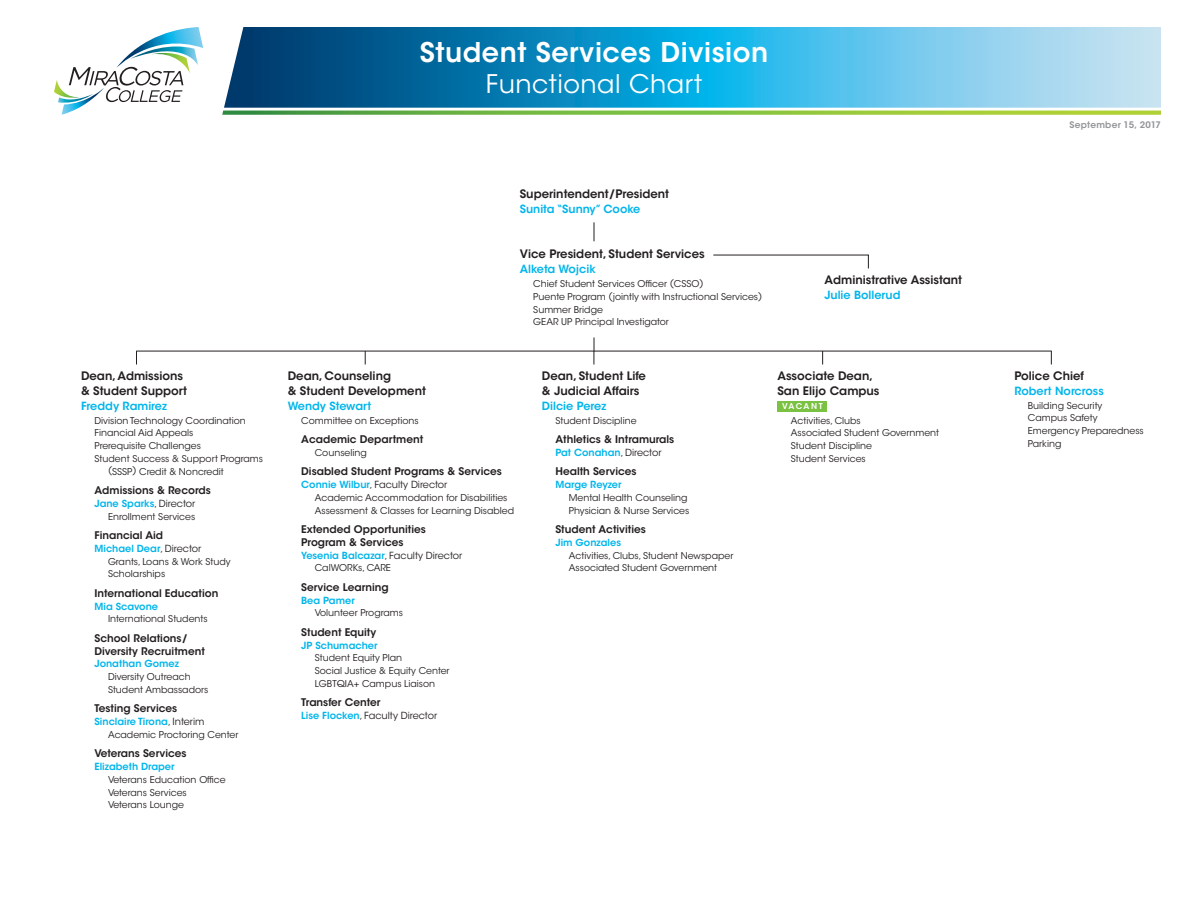
<style>
.page{position:relative;width:1188px;height:918px;background:#fff}
.page>*{position:absolute;margin:0;border:0;box-sizing:border-box;transform-origin:0 0}
.Headline_1{font:600 27px "ITC Avant Garde Std";letter-spacing:.02em;color:#fff}
.Headline_2{font:25.5px "ITC Avant Garde Std";letter-spacing:.02em;color:#fff}
.Subhead_2{font:600 11.7px/15px "ITC Avant Garde Std";color:#231f20}
.Name_Large{font:600 11.25px "ITC Avant Garde Std";color:#02b5eb}
.Name_Large_-_Center{font:600 11.25px "ITC Avant Garde Std";color:#02b5eb}
.Dept_Bold{font:600 10.5px/12.8px "ITC Avant Garde Std";color:#231f20}
.Name_Small{font:600 9.75px "ITC Avant Garde Std";color:#02b5eb}
.Name_Small-2{font:9.75px "ITC Avant Garde Std";color:#231f20}
.Indent_1{font:9.3px/12.8px "ITC Avant Garde Std";color:#231f20}
.Body{font:600 9px "ITC Avant Garde Std";letter-spacing:.025em;color:#939598}
.t1{font:600 7.95px "ITC Avant Garde Std";letter-spacing:.15em;color:#fff}
.s1{font-weight:400;color:#231f20}
.s2{font-weight:600;color:#02b5eb}
</style>
<div class="page">
<svg style="left:224px;top:27px;width:937px;height:81px;background:#3d9fca"></svg>
<svg style="left:222px;top:111px;width:939px;height:4px;background:#87c049"></svg>
<hr style="left:136px;top:351px;width:916px;height:1px;background:#231f20">
<svg style="left:136px;top:352px;width:1px;height:12px"></svg>
<svg style="left:365px;top:351px;width:1px;height:13px"></svg>
<svg style="left:594px;top:338px;width:1px;height:26px"></svg>
<svg style="left:822px;top:351px;width:1px;height:13px"></svg>
<div style="left:777px;top:401px;width:50px;height:11px;background:#7bc142"></div>
<svg style="left:594px;top:222px;width:1px;height:19px"></svg>
<svg style="left:1051px;top:351px;width:1px;height:13px"></svg>
<svg style="left:713px;top:254px;width:156px;height:15px"></svg>
<svg style="left:54px;top:27px;width:149px;height:88px"></svg>
<p class="Headline_1" style="left:420px;top:35px;width:350px">Student Services Division</p>
<p class="Headline_2" style="left:486px;top:68px;width:218px">Functional Chart</p>
<p class="Subhead_2" style="left:81px;top:368px;width:108px">Dean, Admissions &amp; Student Support</p>
<p class="Name_Large" style="left:81px;top:399px;width:88px">Freddy Ramirez</p>
<p class="Indent_1" style="left:95px;top:414px;width:153px">Division Technology Coordination</p>
<p class="Indent_1" style="left:95px;top:427px;width:101px">Financial Aid Appeals</p>
<p class="Indent_1" style="left:95px;top:439px;width:108px">Prerequisite Challenges</p>
<p class="Indent_1" style="left:108px;top:452px;width:157px;text-indent:-14px">Student Success &amp; Support Programs (SSSP) Credit &amp; Noncredit</p>
<p class="Dept_Bold" style="left:95px;top:484px;width:118px">Admissions &amp; Records</p>
<p class="Name_Small" style="left:95px;top:497px;width:102px">Jane Sparks<span class="s1">, Director</span></p>
<p class="Indent_1" style="left:108px;top:510px;width:89px">Enrollment Services</p>
<p class="Dept_Bold" style="left:95px;top:529px;width:70px">Financial Aid</p>
<p class="Name_Small" style="left:95px;top:542px;width:108px">Michael Dear<span class="s1">, Director</span></p>
<p class="Indent_1" style="left:108px;top:555px;width:124px">Grants, Loans &amp; Work Study</p>
<p class="Indent_1" style="left:108px;top:568px;width:59px">Scholarships</p>
<p class="Dept_Bold" style="left:95px;top:587px;width:125px">International Education</p>
<p class="Name_Small" style="left:95px;top:600px;width:65px">Mia Scavone</p>
<p class="Indent_1" style="left:108px;top:613px;width:101px">International Students</p>
<p class="Dept_Bold" style="left:95px;top:632px;width:112px">School Relations/<br>Diversity Recruitment</p>
<p class="Name_Small" style="left:95px;top:658px;width:86px">Jonathan Gomez</p>
<p class="Indent_1" style="left:108px;top:670px;width:84px">Diversity Outreach</p>
<p class="Indent_1" style="left:108px;top:683px;width:102px">Student Ambassadors</p>
<p class="Dept_Bold" style="left:95px;top:702px;width:84px">Testing Services</p>
<p class="Name_Small" style="left:95px;top:715px;width:111px">Sinclaire Tirona<span class="s1">, Interim</span></p>
<p class="Indent_1" style="left:108px;top:728px;width:132px">Academic Proctoring Center</p>
<p class="Dept_Bold" style="left:95px;top:747px;width:94px">Veterans Services</p>
<p class="Name_Small" style="left:95px;top:760px;width:82px">Elizabeth Draper</p>
<p class="Indent_1" style="left:108px;top:773px;width:119px">Veterans Education Office</p>
<p class="Indent_1" style="left:108px;top:786px;width:80px">Veterans Services</p>
<p class="Indent_1" style="left:108px;top:799px;width:78px">Veterans Lounge</p>
<p class="Subhead_2" style="left:520px;top:186px;width:151px">Superintendent/President</p>
<p class="Name_Large" style="left:520px;top:201px;width:122px">Sunita “Sunny” Cooke</p>
<p class="Subhead_2" style="left:520px;top:247px;width:186px">Vice President, Student Services</p>
<p class="Name_Large" style="left:520px;top:262px;width:77px">Alketa Wojcik</p>
<p class="Indent_1" style="left:533px;top:277px;width:172px">Chief Student Services Officer (CSSO)</p>
<p class="Indent_1" style="left:533px;top:290px;width:230px">Puente Program (jointly with Instructional Services)</p>
<p class="Indent_1" style="left:533px;top:303px;width:71px">Summer Bridge</p>
<p class="Indent_1" style="left:533px;top:316px;width:137px">GEAR UP Principal Investigator</p>
<p class="Subhead_2" style="left:825px;top:272px;width:139px">Administrative Assistant</p>
<p class="Name_Large_-_Center" style="left:825px;top:288px;width:78px">Julie Bollerud</p>
<p class="Subhead_2" style="left:288px;top:368px;width:140px">Dean, Counseling<br>&amp; Student Development</p>
<p class="Name_Large" style="left:288px;top:399px;width:85px">Wendy Stewart</p>
<p class="Indent_1" style="left:301px;top:414px;width:119px">Committee on Exceptions</p>
<p class="Dept_Bold" style="left:301px;top:433px;width:124px">Academic Department</p>
<p class="Indent_1" style="left:315px;top:446px;width:54px">Counseling</p>
<p class="Dept_Bold" style="left:301px;top:465px;width:202px">Disabled Student Programs &amp; Services</p>
<p class="Name_Small-2" style="left:301px;top:479px;width:148px"><span class="s2">Connie Wilbur</span>, Faculty Director</p>
<p class="Indent_1" style="left:315px;top:491px;width:194px">Academic Accommodation for Disabilities</p>
<p class="Indent_1" style="left:315px;top:504px;width:201px">Assessment &amp; Classes for Learning Disabled</p>
<p class="Dept_Bold" style="left:301px;top:523px;width:126px">Extended Opportunities<br>Program &amp; Services</p>
<p class="Name_Small-2" style="left:301px;top:549px;width:162px"><span class="s2">Yesenia Balcazar</span>, Faculty Director</p>
<p class="Indent_1" style="left:315px;top:562px;width:78px">CalWORKs, CARE</p>
<p class="Dept_Bold" style="left:301px;top:581px;width:89px">Service Learning</p>
<p class="Name_Small" style="left:301px;top:594px;width:55px">Bea Pamer</p>
<p class="Indent_1" style="left:315px;top:607px;width:90px">Volunteer Programs</p>
<p class="Dept_Bold" style="left:301px;top:626px;width:77px">Student Equity</p>
<p class="Name_Small" style="left:301px;top:639px;width:78px">JP Schumacher</p>
<p class="Indent_1" style="left:315px;top:652px;width:89px">Student Equity Plan</p>
<p class="Indent_1" style="left:315px;top:664px;width:136px">Social Justice &amp; Equity Center</p>
<p class="Indent_1" style="left:315px;top:677px;width:122px">LGBTQIA+ Campus Liaison</p>
<p class="Dept_Bold" style="left:301px;top:696px;width:81px">Transfer Center</p>
<p class="Name_Small-2" style="left:301px;top:710px;width:137px"><span class="s2">Lise Flocken</span>, Faculty Director</p>
<p class="Subhead_2" style="left:542px;top:368px;width:106px">Dean, Student Life &amp; Judicial Affairs</p>
<p class="Name_Large" style="left:542px;top:399px;width:66px">Dilcie Perez</p>
<p class="Indent_1" style="left:555px;top:414px;width:83px">Student Discipline</p>
<p class="Dept_Bold" style="left:555px;top:433px;width:120px">Athletics &amp; Intramurals</p>
<p class="Name_Small" style="left:555px;top:446px;width:108px">Pat Conahan<span class="s1">, Director</span></p>
<p class="Dept_Bold" style="left:555px;top:465px;width:83px">Health Services</p>
<p class="Name_Small" style="left:555px;top:478px;width:68px">Marge Reyzer</p>
<p class="Indent_1" style="left:569px;top:491px;width:120px">Mental Health Counseling</p>
<p class="Indent_1" style="left:569px;top:504px;width:122px">Physician &amp; Nurse Services</p>
<p class="Dept_Bold" style="left:555px;top:523px;width:92px">Student Activities</p>
<p class="Name_Small" style="left:555px;top:536px;width:67px">Jim Gonzales</p>
<p class="Indent_1" style="left:569px;top:549px;width:166px">Activities, Clubs, Student Newspaper</p>
<p class="Indent_1" style="left:569px;top:562px;width:150px">Associated Student Government</p>
<p class="Subhead_2" style="left:777px;top:368px;width:104px">Associate Dean,<br>San Elijo Campus</p>
<p class="t1" style="left:782px;top:401px;width:42px">VACANT</p>
<p class="Indent_1" style="left:791px;top:414px;width:71px">Activities, Clubs</p>
<p class="Indent_1" style="left:791px;top:427px;width:150px">Associated Student Government</p>
<p class="Indent_1" style="left:791px;top:439px;width:83px">Student Discipline</p>
<p class="Indent_1" style="left:791px;top:452px;width:76px">Student Services</p>
<p class="Body" style="left:1070px;top:119px;width:93px">September 15, 2017</p>
<p class="Subhead_2" style="left:1014px;top:368px;width:71px">Police Chief</p>
<p class="Name_Large" style="left:1014px;top:384px;width:91px">Robert Norcross</p>
<p class="Indent_1" style="left:1028px;top:399px;width:76px">Building Security</p>
<p class="Indent_1" style="left:1028px;top:412px;width:71px">Campus Safety</p>
<p class="Indent_1" style="left:1028px;top:424px;width:117px">Emergency Preparedness</p>
<p class="Indent_1" style="left:1028px;top:437px;width:35px">Parking</p>
</div>
